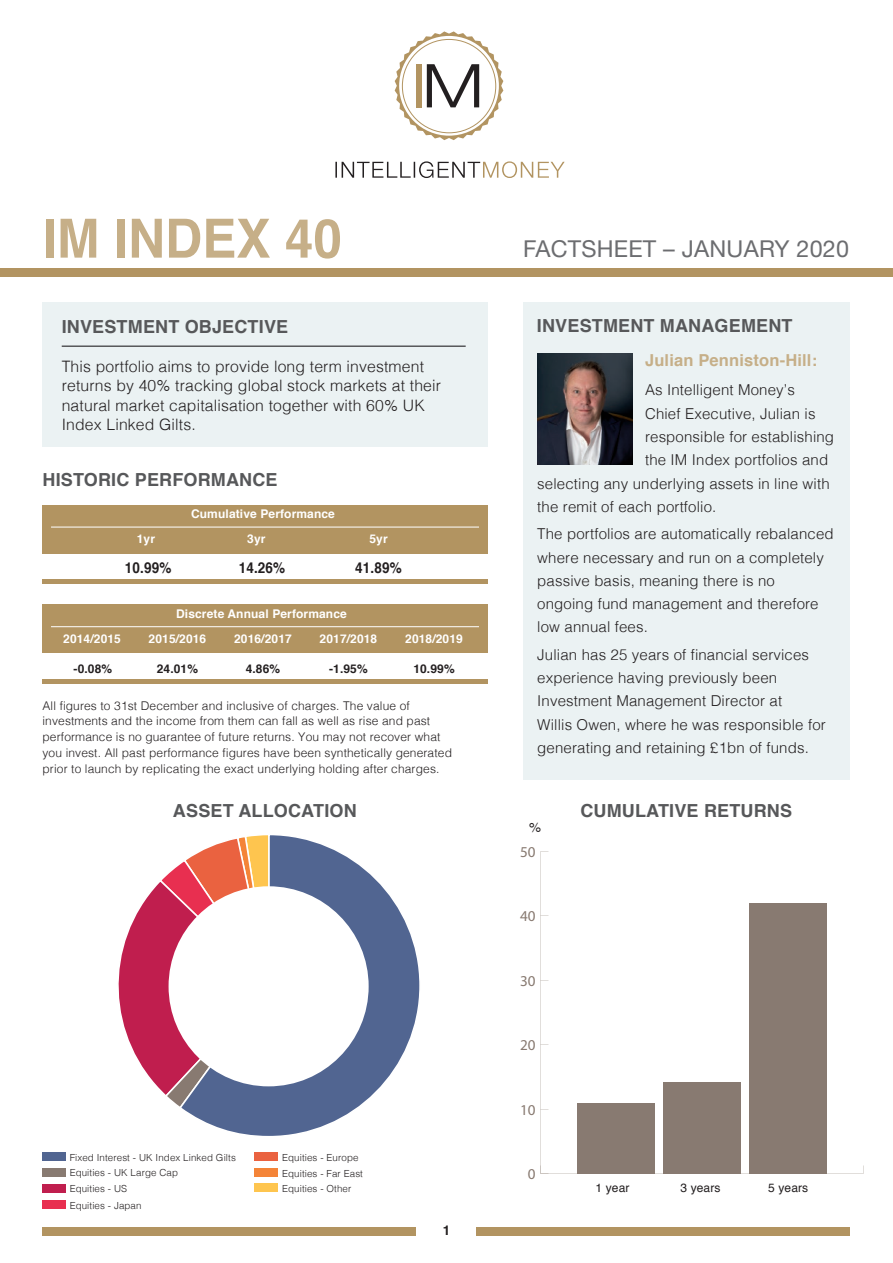
<style>
.page{position:relative;width:893px;height:1263px;background:#fff}
.page>*{position:absolute;margin:0;border:0;box-sizing:border-box;transform-origin:0 0}
.t1{font:700 54px "Helvetica";color:#c6af88;scale:.95 1}
.t2{font:23.4px "Helvetica Neue";letter-spacing:.01em;color:#6c6d70}
.t3{font:700 18px "Helvetica";letter-spacing:.01em;color:#57585a}
.t4{font:700 16.5px "Helvetica";letter-spacing:.01em;color:#c6af88}
.t5{font:300 15.75px/19.5px "Helvetica";letter-spacing:.01em;color:#231f20}
.t6{font:15.15px "Myriad";color:#887a71}
.t7{font:300 15px/23.2px "Helvetica";letter-spacing:.01em;color:#231f20}
.t8{font:700 15px "Helvetica";letter-spacing:.01em;color:#231f20;scale:.9 1}
.t9{font:700 13.5px "Helvetica";color:#231f20}
.t10{font:13.5px "Helvetica";color:#231f20}
.t11{font:300 12px/15.8px "Helvetica";letter-spacing:.01em;color:#231f20}
.t12{font:700 12px "Helvetica";letter-spacing:.01em;color:#fff}
.t13{font:700 12px "Helvetica";letter-spacing:.01em;color:#231f20}
.t14{font:12px "Helvetica";letter-spacing:.01em;color:#231f20}
.t15{font:300 9.75px/15.9px "Helvetica";letter-spacing:.01em;color:#231f20}
</style>
<div class="page">
<div style="left:749px;top:903px;width:77px;height:271px;background:#887a71"></div>
<div style="left:663px;top:1082px;width:77px;height:92px;background:#887a71"></div>
<div style="left:577px;top:1103px;width:77px;height:71px;background:#887a71"></div>
<div style="left:43px;top:1227px;width:807px;height:8px;background:#b29461"></div>
<div style="left:417px;top:1225px;width:59px;height:12px;background:#fff"></div>
<div style="left:0;top:268px;width:893px;height:9px;background:#b29461"></div>
<svg style="left:395px;top:31px;width:108px;height:109px"></svg>
<div style="left:417px;top:64px;width:5px;height:43px;background:#b29461"></div>
<svg style="left:335px;top:161px;width:230px;height:17px"></svg>
<svg style="left:118px;top:866px;width:60px;height:239px"></svg>
<svg style="left:178px;top:835px;width:242px;height:301px"></svg>
<div style="left:169px;top:886px;width:200px;height:200px;background:#fff;border-radius:50%"></div>
<hr style="left:43px;top:579px;width:444px;height:4px;background:#b29461">
<div style="left:43px;top:505px;width:444px;height:48px;background:#b29461"></div>
<hr style="left:51px;top:527px;width:428px;height:1px;background:#fff">
<div style="left:43px;top:302px;width:444px;height:144px;background:#ebf2f3"></div>
<hr style="left:62px;top:345px;width:404px;height:2px;background:#57585a">
<div style="left:523px;top:302px;width:327px;height:477px;background:#ebf2f3"></div>
<img style="left:537px;top:353px;width:95px;height:112px">
<hr style="left:43px;top:679px;width:444px;height:4px;background:#b29461">
<div style="left:43px;top:604px;width:444px;height:49px;background:#b29461"></div>
<hr style="left:51px;top:626px;width:428px;height:1px;background:#fff">
<div style="left:43px;top:1152px;width:23px;height:9px;background:#516591"></div>
<div style="left:43px;top:1168px;width:23px;height:8px;background:#887a71"></div>
<div style="left:43px;top:1184px;width:23px;height:8px;background:#c01e4e"></div>
<div style="left:43px;top:1200px;width:23px;height:9px;background:#e82f50"></div>
<div style="left:254px;top:1152px;width:24px;height:9px;background:#ea6240"></div>
<div style="left:254px;top:1168px;width:24px;height:9px;background:#f48438"></div>
<div style="left:254px;top:1184px;width:24px;height:8px;background:#fec54f"></div>
<h1 class="t1" style="left:43px;top:195px;width:317px">IM INDEX 40</h1>
<p class="t3" style="left:62px;top:312px;width:228px">INVESTMENT OBJECTIVE</p>
<p class="t5" style="left:62px;top:355px;width:381px">This portfolio aims to provide long term investment returns by 40% tracking global stock markets at their natural market capitalisation together with 60% UK Index Linked Gilts.</p>
<p class="t3" style="left:43px;top:465px;width:237px">HISTORIC PERFORMANCE</p>
<p class="t12" style="left:191px;top:504px;width:145px">Cumulative Performance</p>
<p class="t12" style="left:137px;top:529px;width:20px">1yr</p>
<p class="t12" style="left:247px;top:529px;width:20px">3yr</p>
<p class="t12" style="left:369px;top:529px;width:20px">5yr</p>
<p class="t8" style="left:125px;top:555px;width:53px">10.99%</p>
<p class="t8" style="left:239px;top:555px;width:53px">14.26%</p>
<p class="t8" style="left:355px;top:555px;width:53px">41.89%</p>
<p class="t12" style="left:176px;top:604px;width:172px">Discrete Annual Performance</p>
<p class="t12" style="left:63px;top:629px;width:59px">2014/2015</p>
<p class="t12" style="left:149px;top:629px;width:59px">2015/2016</p>
<p class="t12" style="left:234px;top:629px;width:59px">2016/2017</p>
<p class="t12" style="left:320px;top:629px;width:59px">2017/2018</p>
<p class="t12" style="left:405px;top:629px;width:59px">2018/2019</p>
<p class="t13" style="left:74px;top:659px;width:40px">-0.08%</p>
<p class="t13" style="left:157px;top:659px;width:43px">24.01%</p>
<p class="t13" style="left:246px;top:659px;width:36px">4.86%</p>
<p class="t13" style="left:329px;top:659px;width:40px">-1.95%</p>
<p class="t13" style="left:413px;top:659px;width:43px">10.99%</p>
<p class="t11" style="left:43px;top:697px;width:411px">All figures to 31st December and inclusive of charges. The value of investments and the income from them can fall as well as rise and past performance is no guarantee of future returns. You may not recover what you invest. All past performance figures have been synthetically generated prior to launch by replicating the exact underlying holding after charges.</p>
<p class="t3" style="left:173px;top:796px;width:185px">ASSET ALLOCATION</p>
<p class="t15" style="left:70px;top:1149px;width:168px">Fixed Interest - UK Index Linked Gilts<br>Equities - UK Large Cap<br>Equities - US<br>Equities - Japan</p>
<p class="t15" style="left:282px;top:1149px;width:82px">Equities - Europe<br>Equities - Far East<br>Equities - Other</p>
<p class="t9" style="left:443px;top:1219px;width:9px">1</p>
<h2 class="t2" style="left:523px;top:235px;width:327px">FACTSHEET – JANUARY 2020</h2>
<p class="t3" style="left:537px;top:312px;width:257px">INVESTMENT MANAGEMENT</p>
<p class="t4" style="left:645px;top:347px;width:174px">Julian Penniston-Hill:</p>
<p class="t7" style="left:645px;top:377px;width:151px">As Intelligent Money’s</p>
<p class="t7" style="left:645px;top:401px;width:172px">Chief Executive, Julian is</p>
<p class="t7" style="left:645px;top:424px;width:191px">responsible for establishing</p>
<p class="t7" style="left:645px;top:447px;width:185px">the IM Index portfolios and</p>
<p class="t7" style="left:537px;top:470px;width:294px">selecting any underlying assets in line with</p>
<p class="t7" style="left:537px;top:494px;width:181px">the remit of each portfolio.</p>
<p class="t7" style="left:537px;top:521px;width:298px">The portfolios are automatically rebalanced where necessary and run on a completely passive basis, meaning there is no ongoing fund management and therefore low annual fees.</p>
<p class="t7" style="left:537px;top:642px;width:290px">Julian has 25 years of financial services experience having previously been Investment Management Director at<br>Willis Owen, where he was responsible for generating and retaining £1bn of funds.</p>
<p class="t10" style="left:529px;top:817px;width:14px">%</p>
<p class="t6" style="left:520px;top:844px;width:17px">50</p>
<p class="t6" style="left:520px;top:909px;width:17px">40</p>
<p class="t6" style="left:520px;top:973px;width:17px">30</p>
<p class="t6" style="left:520px;top:1038px;width:17px">20</p>
<p class="t6" style="left:520px;top:1102px;width:17px">10</p>
<p class="t6" style="left:528px;top:1167px;width:9px">0</p>
<p class="t3" style="left:580px;top:796px;width:213px">CUMULATIVE RETURNS</p>
<p class="t14" style="left:596px;top:1178px;width:35px">1 year</p>
<p class="t14" style="left:680px;top:1178px;width:42px">3 years</p>
<p class="t14" style="left:768px;top:1178px;width:42px">5 years</p>
</div>
